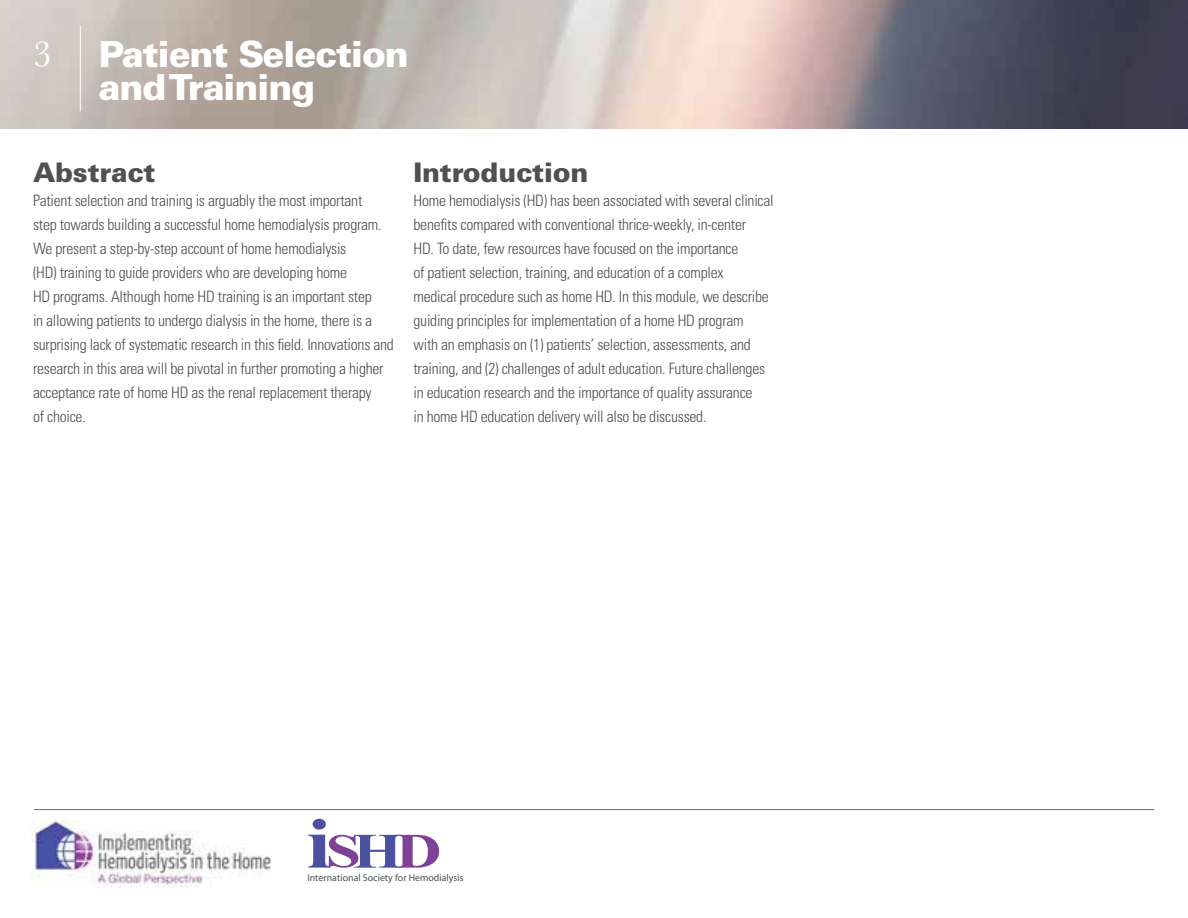
<style>
.page{position:relative;width:1188px;height:918px;background:#fff}
.page>*{position:absolute;margin:0;border:0;box-sizing:border-box;transform-origin:0 0}
.t1{font:37.5px "Baskerville";color:#fff}
.t2{font:900 36px/33px "Univers LT Std";letter-spacing:-.03em;color:#fff}
.t3{font:900 27px "Univers LT Std";letter-spacing:-.01em;color:#505050}
.t4{font:300 condensed 15.75px/24px "Univers LT Std";letter-spacing:-.015em;color:#505050}
.t5{font:9.9px "Myriad Pro";color:#4d5051}
</style>
<div class="page">
<img style="left:0;top:0;width:1188px;height:129px">
<hr style="left:80px;top:26px;width:1px;height:85px;background:#fff">
<hr style="left:34px;top:809px;width:1120px;height:1px;background:#5d69b2">
<img style="left:32px;top:820px;width:239px;height:67px">
<svg style="left:308px;top:819px;width:131px;height:64px"></svg>
<h1 class="t1" style="left:33px;top:30px;width:20px">3</h1>
<h2 class="t2" style="left:98px;top:37px;width:312px">Patient Selection and Training</h2>
<h3 class="t3" style="left:33px;top:155px;width:124px">Abstract</h3>
<p class="t4" style="left:33px;top:188px;width:362px">Patient selection and training is arguably the most important<br>step towards building a successful home hemodialysis program.<br>We present a step-by-step account of home hemodialysis<br>(HD) training to guide providers who are developing home<br>HD programs. Although home HD training is an important step<br>in allowing patients to undergo dialysis in the home, there is a surprising lack of systematic research in this field. Innovations and research in this area will be pivotal in further promoting a higher acceptance rate of home HD as the renal replacement therapy<br>of choice.</p>
<h3 class="t3" style="left:414px;top:155px;width:176px">Introduction</h3>
<p class="t4" style="left:414px;top:188px;width:362px">Home hemodialysis (HD) has been associated with several clinical benefits compared with conventional thrice-weekly, in-center<br>HD. To date, few resources have focused on the importance<br>of patient selection, training, and education of a complex<br>medical procedure such as home HD. In this module, we describe guiding principles for implementation of a home HD program<br>with an emphasis on (1) patients’ selection, assessments, and training, and (2) challenges of adult education. Future challenges in education research and the importance of quality assurance<br>in home HD education delivery will also be discussed.</p>
<p class="t5" style="left:307px;top:871px;width:158px">International Society for Hemodialysis</p>
</div>
